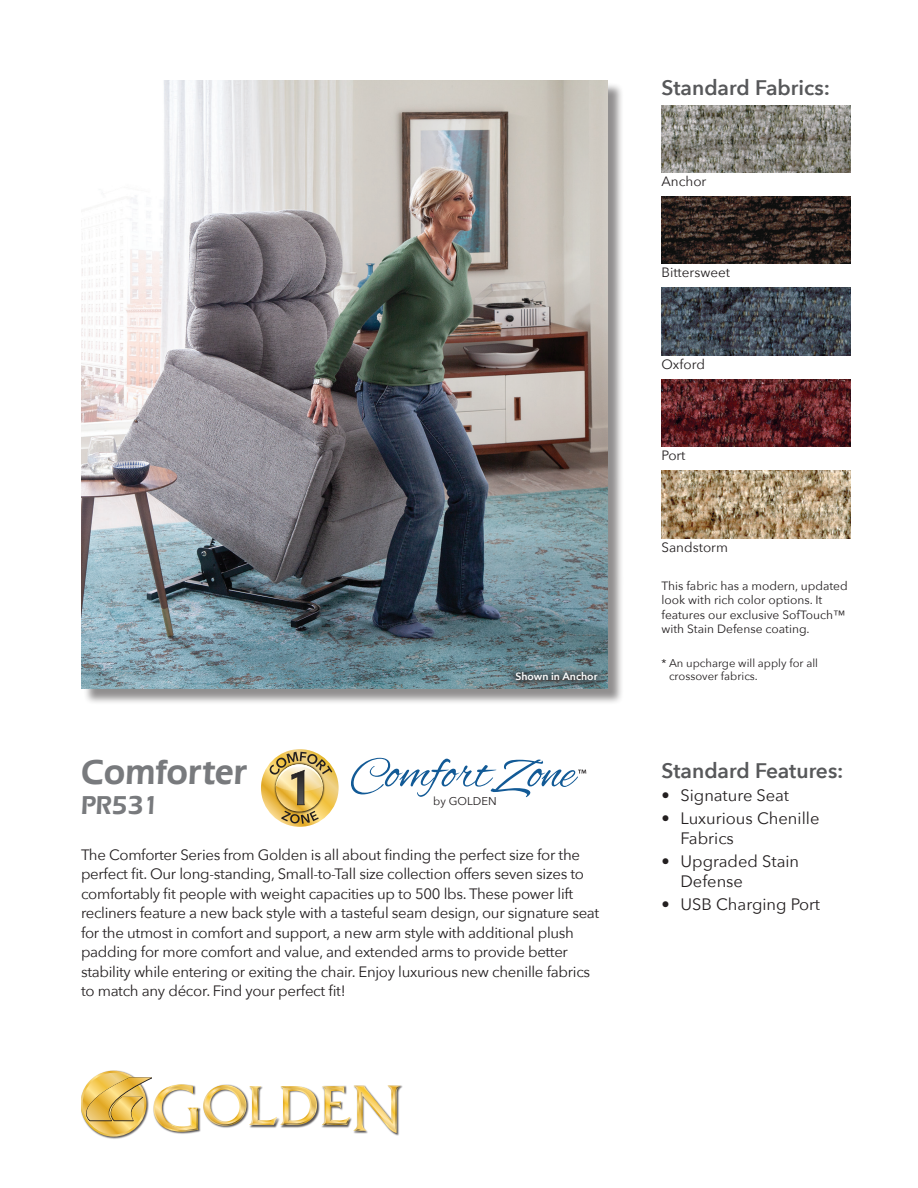
<style>
.page{position:relative;width:918px;height:1188px;background:#fff}
.page>*{position:absolute;margin:0;border:0;box-sizing:border-box;transform-origin:0 0}
.t1{font:600 36px "Eras IT Cby BT";color:#787a7d}
.t2{font:600 27px "Eras IT Cby BT";color:#787a7d}
.t3{font:600 21px "Avenir Next";color:#57585a}
.t4{font:16.5px/19.8px "Avenir Next";color:#231f20}
.t5{font:15px/19.5px "Avenir Next";letter-spacing:-.02em;color:#231f20}
.t6{font:13.5px "Avenir Next";color:#231f20}
.t7{font:12px/14.4px "Avenir Next";color:#231f20}
.t8{font:11.25px/13.5px "Avenir Next";color:#231f20}
.t9{font:600 10.5px "Avenir Next";color:#fff}
</style>
<div class="page">
<div style="left:83px;top:83px;width:541px;height:622px;background:#231f20;opacity:.5"></div>
<img style="left:81px;top:80px;width:527px;height:608px">
<svg style="left:261px;top:749px;width:78px;height:78px"></svg>
<img style="left:273px;top:805px;width:52px;height:9px">
<svg style="left:276px;top:764px;width:47px;height:48px"></svg>
<svg style="left:270px;top:752px;width:62px;height:53px"></svg>
<svg style="left:281px;top:811px;width:38px;height:13px"></svg>
<img style="left:104px;top:1070px;width:21px;height:69px">
<svg style="left:81px;top:1071px;width:319px;height:66px"></svg>
<svg style="left:351px;top:758px;width:235px;height:39px"></svg>
<img style="left:662px;top:105px;width:188px;height:67px">
<img style="left:662px;top:196px;width:188px;height:68px">
<img style="left:662px;top:288px;width:188px;height:67px">
<img style="left:662px;top:379px;width:188px;height:68px">
<img style="left:662px;top:471px;width:188px;height:67px">
<svg style="left:506px;top:663px;width:101px;height:27px"></svg>
<p class="t9" style="left:515px;top:667px;width:84px">Shown in Anchor</p>
<p class="t1" style="left:81px;top:750px;width:167px">Comforter</p>
<p class="t2" style="left:81px;top:789px;width:80px">PR531</p>
<p class="t8" style="left:433px;top:794px;width:65px">by GOLDEN</p>
<p class="t5" style="left:81px;top:844px;width:520px">The Comforter Series from Golden is all about finding the perfect size for the perfect fit. Our long-standing, Small-to-Tall size collection offers seven sizes to comfortably fit people with weight capacities up to 500 lbs. These power lift recliners feature a new back style with a tasteful seam design, our signature seat for the utmost in comfort and support, a new arm style with additional plush padding for more comfort and value, and extended arms to provide better stability while entering or exiting the chair. Enjoy luxurious new chenille fabrics to match any décor. Find your perfect fit!</p>
<p class="t3" style="left:662px;top:69px;width:170px">Standard Fabrics:</p>
<p class="t6" style="left:662px;top:170px;width:47px">Anchor</p>
<p class="t6" style="left:662px;top:261px;width:70px">Bittersweet</p>
<p class="t6" style="left:662px;top:353px;width:45px">Oxford</p>
<p class="t6" style="left:662px;top:444px;width:26px">Port</p>
<p class="t6" style="left:662px;top:536px;width:68px">Sandstorm</p>
<p class="t7" style="left:662px;top:578px;width:188px">This fabric has a modern, updated look with rich color options. It features our exclusive SofTouch™ with Stain Defense coating.</p>
<p class="t8" style="left:669px;top:656px;width:151px;text-indent:-8px">* An upcharge will apply for all crossover fabrics.</p>
<p class="t3" style="left:662px;top:753px;width:184px">Standard Features:</p>
<p class="t4" style="left:662px;top:785px;width:129px">• Signature Seat</p>
<p class="t4" style="left:680px;top:808px;width:140px;text-indent:-19px">• Luxurious Chenille<br>Fabrics</p>
<p class="t4" style="left:680px;top:850px;width:120px;text-indent:-19px">• Upgraded Stain<br>Defense</p>
<p class="t4" style="left:662px;top:893px;width:160px">• USB Charging Port</p>
</div>
